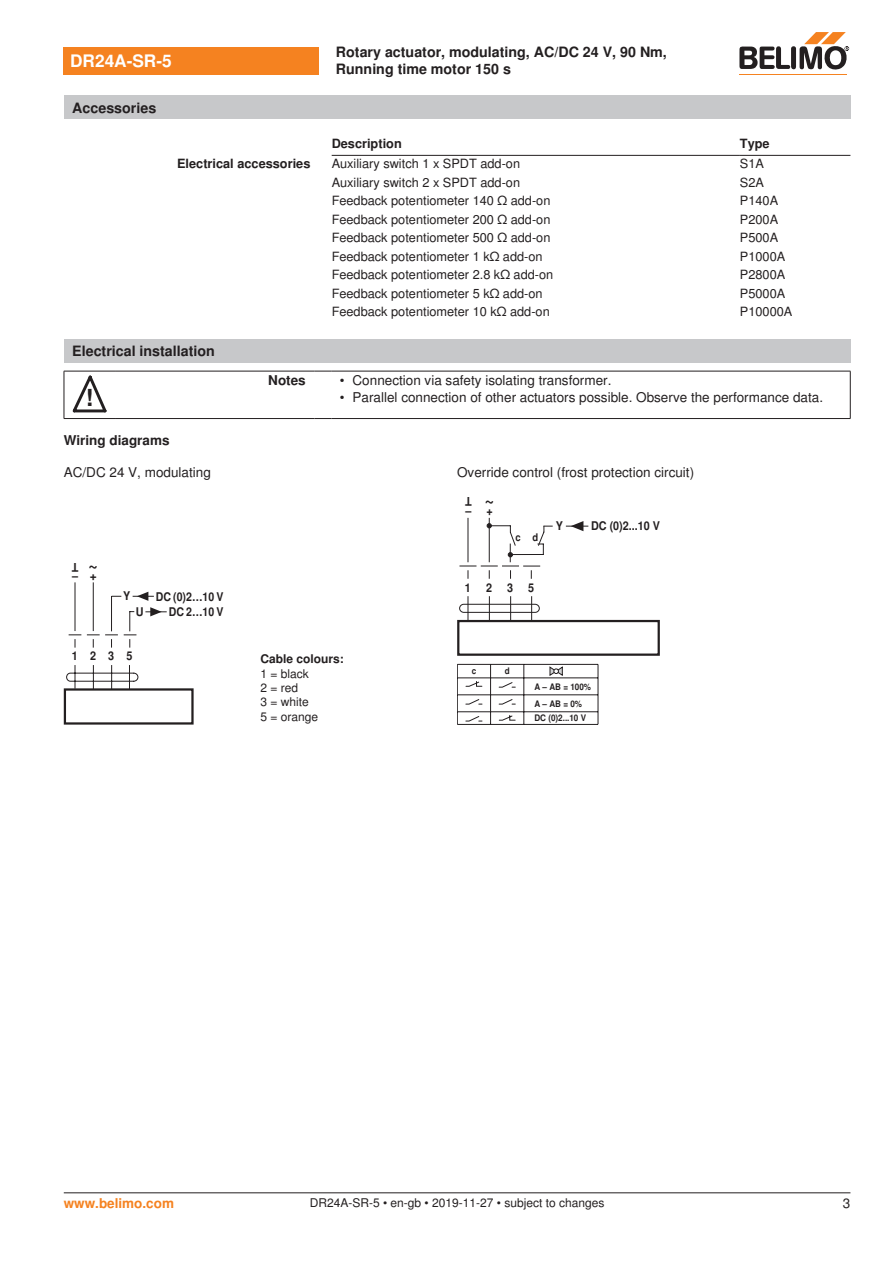
<style>
.page{position:relative;width:893px;height:1263px;background:#fff}
.page>*{position:absolute;margin:0;border:0;box-sizing:border-box;transform-origin:0 0}
.t1{font:700 23.55px "Nimbus Sans BEL";color:#231f20}
.t2{font:700 18px "Nimbus Sans BEL";color:#231f20;scale:.9 1}
.t3{font:700 17.25px "Nimbus Sans BEL";color:#fff}
.t4{font:700 14.25px/17.1px "Nimbus Sans BEL";color:#231f20}
.Bulletpoints{font:13.5px "Nimbus Sans BEL";color:#231f20}
.Anschluss_Schema_Bas{font:13.5px "Nimbus Sans BEL";color:#231f20}
.Tabellenkopf_rechtsb{font:700 13.5px "Nimbus Sans BEL";color:#231f20}
.t5{font:700 13.5px "Nimbus Sans BEL";color:#f58220}
.Rechtsbündig_Footer{font:13.5px "Nimbus Sans BEL";color:#231f20}
.Tabellentext_1mm{font:12.75px "Nimbus Sans BEL";color:#231f20}
.Tabellenkopf_rechtsb-2{font:700 12.75px "Nimbus Sans BEL";color:#231f20}
.Tabellenkopf{font:700 12.75px "Nimbus Sans BEL";color:#231f20}
.Footer_EU_center{font:12px "Nimbus Sans BEL";color:#231f20}
.t6{font:700 12px "Nimbus Sans BEL";color:#231f20;scale:.9 1}
.Legende{font:12px/14.4px "Nimbus Sans BEL";color:#231f20}
.t7{font:700 12px/15.5px "Nimbus Sans BEL";color:#231f20;text-align:right;scale:.88 1}
.Anschluss_Schema_Bas-2{font:700 12px "Nimbus Sans BEL";color:#231f20}
.t8{font:700 10.5px "Nimbus Sans BEL";color:#231f20;scale:.9 1}
.t9{font:700 9px/17px "Nimbus Sans BEL";color:#231f20;scale:.9 1}
</style>
<div class="page">
<hr style="left:332px;top:155px;width:408px;height:1px;background:#231f20">
<hr style="left:740px;top:155px;width:110px;height:1px;background:#231f20">
<div style="left:64px;top:339px;width:786px;height:23px;background:#c7c8ca"></div>
<hr style="left:64px;top:371px;width:1px;height:47px;background:#231f20">
<hr style="left:850px;top:371px;width:1px;height:47px;background:#231f20">
<hr style="left:64px;top:371px;width:51px;height:1px;background:#231f20">
<hr style="left:115px;top:371px;width:199px;height:1px;background:#231f20">
<svg style="left:314px;top:371px;width:17px;height:1px"></svg>
<hr style="left:331px;top:371px;width:519px;height:1px;background:#231f20">
<hr style="left:64px;top:418px;width:51px;height:1px;background:#231f20">
<hr style="left:115px;top:418px;width:199px;height:1px;background:#231f20">
<svg style="left:314px;top:418px;width:17px;height:1px"></svg>
<hr style="left:331px;top:418px;width:519px;height:1px;background:#231f20">
<svg style="left:73px;top:375px;width:34px;height:38px"></svg>
<div style="left:64px;top:688px;width:130px;height:37px;border:2px solid #231f20"></div>
<svg style="left:66px;top:582px;width:101px;height:108px"></svg>
<svg style="left:566px;top:521px;width:22px;height:10px"></svg>
<hr style="left:468px;top:518px;width:1px;height:44px;background:#231f20">
<hr style="left:489px;top:518px;width:1px;height:44px;background:#231f20">
<svg style="left:459px;top:596px;width:81px;height:24px"></svg>
<svg style="left:459px;top:523px;width:94px;height:56px"></svg>
<hr style="left:457px;top:664px;width:141px;height:1px;background:#231f20">
<hr style="left:598px;top:664px;width:1px;height:60px;background:#231f20">
<hr style="left:457px;top:678px;width:141px;height:1px;background:#231f20">
<hr style="left:457px;top:694px;width:141px;height:1px;background:#231f20">
<svg style="left:457px;top:664px;width:1px;height:60px"></svg>
<svg style="left:524px;top:665px;width:1px;height:59px"></svg>
<hr style="left:457px;top:711px;width:141px;height:1px;background:#231f20">
<hr style="left:457px;top:724px;width:141px;height:1px;background:#231f20">
<svg style="left:465px;top:664px;width:51px;height:60px"></svg>
<svg style="left:549px;top:666px;width:14px;height:10px"></svg>
<div style="left:457px;top:620px;width:203px;height:36px;border:2px solid #231f20"></div>
<div style="left:64px;top:47px;width:255px;height:27px;background:#f58220"></div>
<hr style="left:739px;top:74px;width:107px;height:1px;background:#f58220">
<svg style="left:739px;top:32px;width:110px;height:38px"></svg>
<div style="left:64px;top:96px;width:786px;height:23px;background:#c7c8ca"></div>
<hr style="left:64px;top:1192px;width:786px;height:1px;background:#231f20">
<p class="t3" style="left:70px;top:51px;width:103px">DR24A-SR-5</p>
<p class="t4" style="left:336px;top:44px;width:332px">Rotary actuator, modulating, AC/DC 24 V, 90 Nm,<br>Running time motor 150 s</p>
<p class="t4" style="left:72px;top:100px;width:85px">Accessories</p>
<p class="Tabellenkopf" style="left:332px;top:135px;width:72px">Description</p>
<p class="Tabellenkopf" style="left:740px;top:135px;width:31px">Type</p>
<p class="Tabellenkopf_rechtsb-2" style="left:177px;top:156px;width:135px">Electrical accessories</p>
<p class="Tabellentext_1mm" style="left:332px;top:156px;width:190px">Auxiliary switch 1 x SPDT add-on</p>
<p class="Tabellentext_1mm" style="left:740px;top:156px;width:26px">S1A</p>
<p class="Tabellentext_1mm" style="left:332px;top:175px;width:190px">Auxiliary switch 2 x SPDT add-on</p>
<p class="Tabellentext_1mm" style="left:740px;top:175px;width:26px">S2A</p>
<p class="Tabellentext_1mm" style="left:332px;top:193px;width:220px">Feedback potentiometer 140 Ω add-on</p>
<p class="Tabellentext_1mm" style="left:740px;top:193px;width:40px">P140A</p>
<p class="Tabellentext_1mm" style="left:332px;top:212px;width:220px">Feedback potentiometer 200 Ω add-on</p>
<p class="Tabellentext_1mm" style="left:740px;top:212px;width:40px">P200A</p>
<p class="Tabellentext_1mm" style="left:332px;top:230px;width:220px">Feedback potentiometer 500 Ω add-on</p>
<p class="Tabellentext_1mm" style="left:740px;top:230px;width:40px">P500A</p>
<p class="Tabellentext_1mm" style="left:332px;top:249px;width:212px">Feedback potentiometer 1 kΩ add-on</p>
<p class="Tabellentext_1mm" style="left:740px;top:249px;width:47px">P1000A</p>
<p class="Tabellentext_1mm" style="left:332px;top:267px;width:223px">Feedback potentiometer 2.8 kΩ add-on</p>
<p class="Tabellentext_1mm" style="left:740px;top:267px;width:47px">P2800A</p>
<p class="Tabellentext_1mm" style="left:332px;top:286px;width:212px">Feedback potentiometer 5 kΩ add-on</p>
<p class="Tabellentext_1mm" style="left:740px;top:286px;width:47px">P5000A</p>
<p class="Tabellentext_1mm" style="left:332px;top:304px;width:220px">Feedback potentiometer 10 kΩ add-on</p>
<p class="Tabellentext_1mm" style="left:740px;top:304px;width:54px">P10000A</p>
<p class="t4" style="left:72px;top:343px;width:144px">Electrical installation</p>
<p class="t1" style="left:86px;top:384px;width:9px">!</p>
<p class="Tabellenkopf_rechtsb" style="left:268px;top:373px;width:39px">Notes</p>
<p class="Bulletpoints" style="left:340px;top:372px;width:273px">• Connection via safety isolating transformer.</p>
<p class="Bulletpoints" style="left:340px;top:389px;width:485px">• Parallel connection of other actuators possible. Observe the performance data.</p>
<p class="Tabellenkopf_rechtsb" style="left:64px;top:433px;width:107px">Wiring diagrams</p>
<p class="Anschluss_Schema_Bas" style="left:64px;top:464px;width:149px">AC/DC 24 V, modulating</p>
<p class="Anschluss_Schema_Bas" style="left:457px;top:464px;width:239px">Override control (frost protection circuit)</p>
<p class="t6" style="left:472px;top:506px;width:9px;rotate:-180deg">T</p>
<p class="t2" style="left:494px;top:511px;width:12px;rotate:-180deg">~</p>
<p class="t6" style="left:78px;top:572px;width:9px;rotate:-180deg">T</p>
<p class="t2" style="left:98px;top:576px;width:12px;rotate:-180deg">~</p>
<p class="t6" style="left:72px;top:571px;width:29px">– +</p>
<p class="t6" style="left:123px;top:592px;width:10px">Y</p>
<p class="t6" style="left:136px;top:607px;width:10px">U</p>
<p class="t7" style="left:156px;top:590px;width:79px">DC (0)2…10 V<br>DC 2…10 V</p>
<p class="t6" style="left:72px;top:652px;width:69px">1235</p>
<p class="Anschluss_Schema_Bas-2" style="left:260px;top:652px;width:85px">Cable colours:</p>
<p class="Legende" style="left:260px;top:666px;width:59px">1 = black<br>2 = red<br>3 = white<br>5 = orange</p>
<p class="t6" style="left:465px;top:506px;width:32px">– +</p>
<p class="t8" style="left:515px;top:534px;width:27px">c d</p>
<p class="t6" style="left:465px;top:583px;width:8px">1</p>
<p class="t6" style="left:486px;top:583px;width:31px">2 3</p>
<p class="t6" style="left:528px;top:583px;width:8px">5</p>
<p class="t6" style="left:556px;top:521px;width:10px">Y</p>
<p class="t6" style="left:591px;top:521px;width:78px">DC (0)2...10 V</p>
<p class="t9" style="left:472px;top:664px;width:7px">c</p>
<p class="t9" style="left:505px;top:664px;width:7px">d</p>
<p class="t9" style="left:534px;top:679px;width:64px">A – AB = 100%<br>A – AB = 0%</p>
<p class="t9" style="left:534px;top:711px;width:59px">DC (0)2...10 V</p>
<p class="t5" style="left:64px;top:1195px;width:112px">www.belimo.com</p>
<p class="Footer_EU_center" style="left:310px;top:1196px;width:296px">DR24A-SR-5 • en-gb • 2019-11-27 • subject to changes</p>
<p class="Rechtsbündig_Footer" style="left:843px;top:1195px;width:9px">3</p>
</div>
